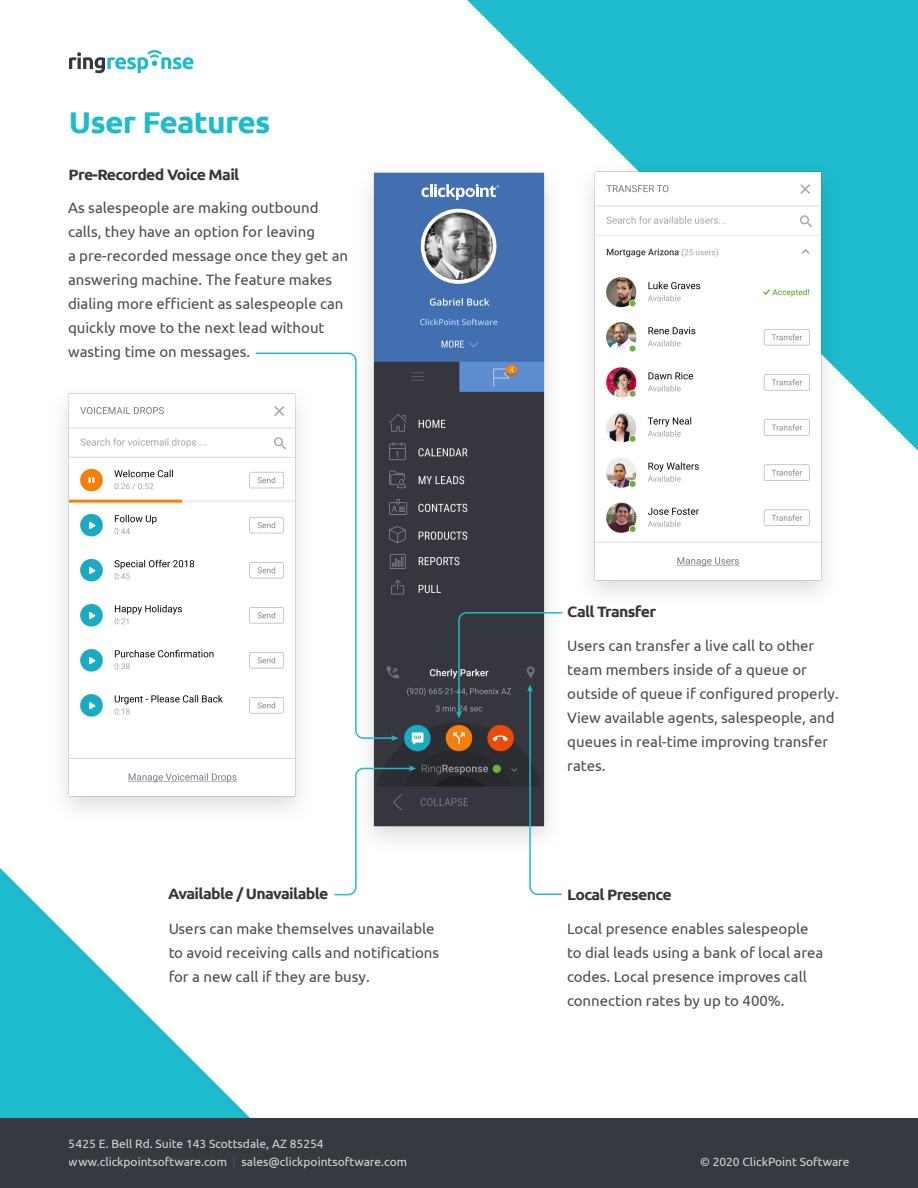
<style>
.page{position:relative;width:918px;height:1188px;background:#fff}
.page>*{position:absolute;margin:0;border:0;box-sizing:border-box;transform-origin:0 0}
.t1{font:700 30px "Ubuntu";letter-spacing:-.025em;color:#1dbbcc;scale:1.06 1}
.t2{font:15px/24px "Ubuntu";color:#221e1f}
.t3{font:700 15px "Ubuntu";letter-spacing:-.04em;color:rgb(34 30 31/.9);scale:1.06 1}
.t4{font:12px/18px "Ubuntu";color:#fff}
.s1{color:rgb(255 255 255/.2)}
</style>
<div class="page">
<svg style="left:69px;top:50px;width:124px;height:23px"></svg>
<img style="left:368px;top:172px;width:182px;height:669px">
<div style="left:416px;top:178px;width:86px;height:24px;background:#426fb0"></div>
<svg style="left:422px;top:184px;width:45px;height:16px"></svg>
<svg style="left:467px;top:0;width:451px;height:451px;fill:#1dbbcc"></svg>
<svg style="left:0;top:868px;width:251px;height:251px"></svg>
<div style="left:0;top:1119px;width:918px;height:69px;background:#36393f"></div>
<svg style="left:456px;top:611px;width:107px;height:284px"></svg>
<svg style="left:334px;top:765px;width:82px;height:131px"></svg>
<svg style="left:255px;top:352px;width:140px;height:388px"></svg>
<svg style="left:391px;top:735px;width:8px;height:6px"></svg>
<img style="left:63px;top:384px;width:250px;height:427px">
<img style="left:577px;top:163px;width:262px;height:432px">
<h1 class="t1" style="left:69px;top:104px;width:192px">User Features</h1>
<p class="t3" style="left:69px;top:165px;width:163px">Pre-Recorded Voice Mail</p>
<p class="t2" style="left:68px;top:196px;width:282px">As salespeople are making outbound calls, they have an option for leaving<br>a pre-recorded message once they get an answering machine. The feature makes dialing more efficient as salespeople can quickly move to the next lead without wasting time on messages.</p>
<p class="t3" style="left:168px;top:884px;width:153px">Available / Unavailable</p>
<p class="t2" style="left:168px;top:916px;width:273px">Users can make themselves unavailable to avoid receiving calls and notifications for a new call if they are busy.</p>
<p class="t4" style="left:69px;top:1135px;width:340px">5425 E. Bell Rd. Suite 143 Scottsdale, AZ 85254 www.clickpointsoftware.com <span class="s1">|</span> sales@clickpointsoftware.com</p>
<p class="t3" style="left:567px;top:603px;width:85px">Call Transfer</p>
<p class="t2" style="left:567px;top:633px;width:273px">Users can transfer a live call to other team members inside of a queue or outside of queue if configured properly.<br>View available agents, salespeople, and queues in real-time improving transfer rates.</p>
<p class="t3" style="left:567px;top:885px;width:100px">Local Presence</p>
<p class="t2" style="left:567px;top:916px;width:258px">Local presence enables salespeople to dial leads using a bank of local area codes. Local presence improves call connection rates by up to 400%.</p>
<p class="t4" style="left:700px;top:1153px;width:151px">© 2020 ClickPoint Software</p>
</div>
